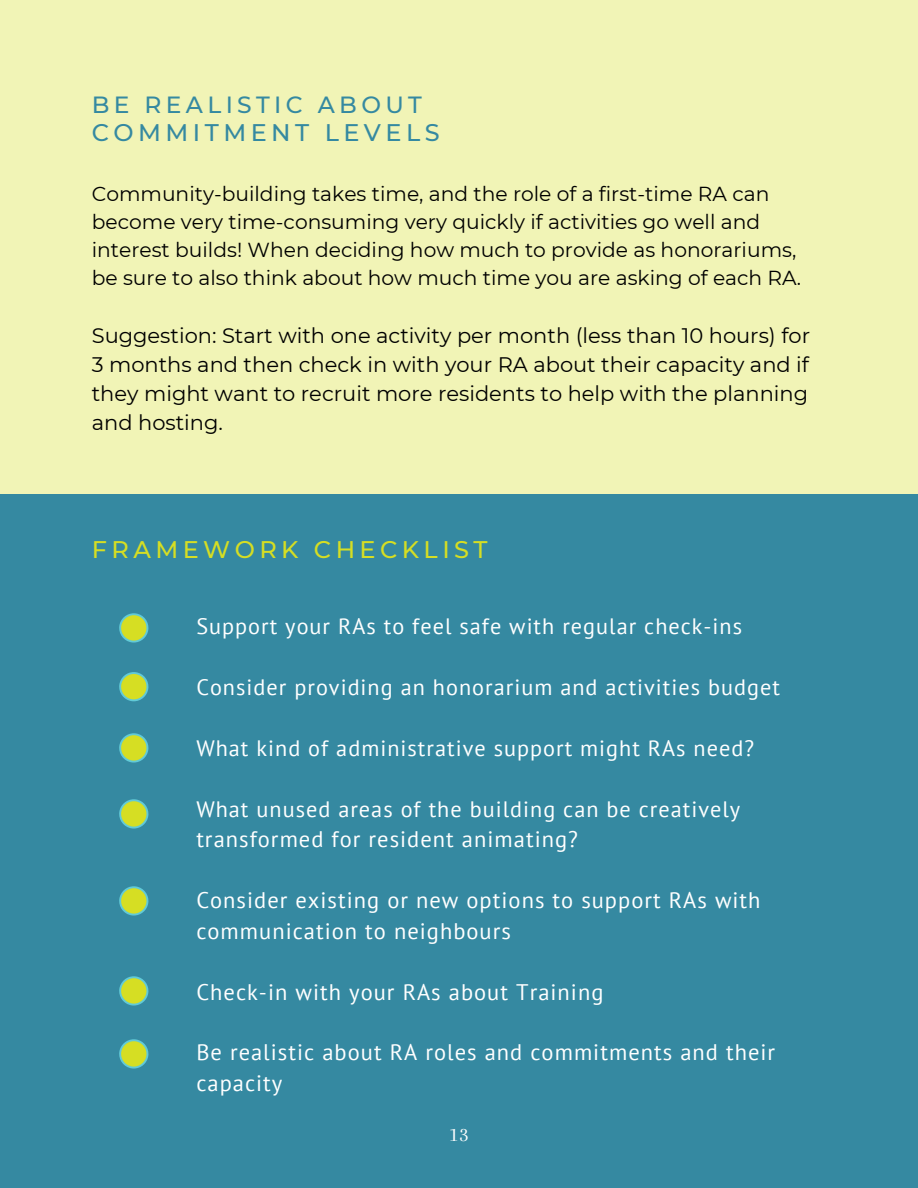
<style>
.page{position:relative;width:918px;height:1188px;background:#f1f4b6}
.page>*{position:absolute;margin:0;border:0;box-sizing:border-box;transform-origin:0 0}
.t1{font:500 24px "Montserrat";letter-spacing:.185em;color:#d6de23}
.t2{font:500 24px "Montserrat";letter-spacing:.185em;color:#3589a1}
.t3{font:500 23.4px "Montserrat";letter-spacing:.185em;color:#3589a1}
.t4{font:22.5px/30.5px "PT Sans";letter-spacing:.045em;color:#fff}
.t5{font:22.2px "PT Sans";letter-spacing:.045em;color:#fff}
.t6{font:21px/29.2px "Montserrat";color:#000;text-align:justify}
.t7{font:21px "Arapey";color:#fff}
.t8{font:20.25px/28.2px "Montserrat";color:#000}
</style>
<div class="page">
<div style="left:0;top:494px;width:918px;height:694px;background:#3589a1"></div>
<svg style="left:119px;top:613px;width:29px;height:30px"></svg>
<svg style="left:119px;top:1039px;width:29px;height:30px"></svg>
<svg style="left:119px;top:976px;width:29px;height:30px"></svg>
<svg style="left:119px;top:886px;width:29px;height:30px"></svg>
<svg style="left:119px;top:733px;width:29px;height:30px"></svg>
<svg style="left:119px;top:672px;width:29px;height:29px"></svg>
<svg style="left:119px;top:799px;width:29px;height:30px"></svg>
<p class="t3" style="left:92px;top:91px;width:332px">BE REALISTIC ABOUT</p>
<p class="t2" style="left:92px;top:118px;width:349px">COMMITMENT LEVELS</p>
<p class="t8" style="left:92px;top:180px;width:711px">Community-building takes time, and the role of a first-time RA can become very time-consuming very quickly if activities go well and interest builds! When deciding how much to provide as honorariums, be sure to also think about how much time you are asking of each RA.</p>
<p class="t6" style="left:92px;top:321px;width:720px">Suggestion: Start with one activity per month (less than 10 hours) for 3 months and then check in with your RA about their capacity and if they might want to recruit more residents to help with the planning and hosting.</p>
<p class="t1" style="left:92px;top:535px;width:397px">FRAMEWORK CHECKLIST</p>
<p class="t5" style="left:196px;top:612px;width:547px">Support your RAs to feel safe with regular check-ins</p>
<p class="t5" style="left:196px;top:673px;width:585px">Consider providing an honorarium and activities budget</p>
<p class="t5" style="left:196px;top:734px;width:559px">What kind of administrative support might RAs need?</p>
<p class="t5" style="left:196px;top:794px;width:546px">What unused areas of the building can be creatively</p>
<p class="t4" style="left:196px;top:824px;width:383px">transformed for resident animating?</p>
<p class="t4" style="left:196px;top:885px;width:566px">Consider existing or new options to support RAs with communication to neighbours</p>
<p class="t4" style="left:196px;top:976px;width:409px">Check-in with your RAs about Training</p>
<p class="t4" style="left:196px;top:1037px;width:580px">Be realistic about RA roles and commitments and their capacity</p>
<p class="t7" style="left:449px;top:1123px;width:21px">13</p>
</div>
